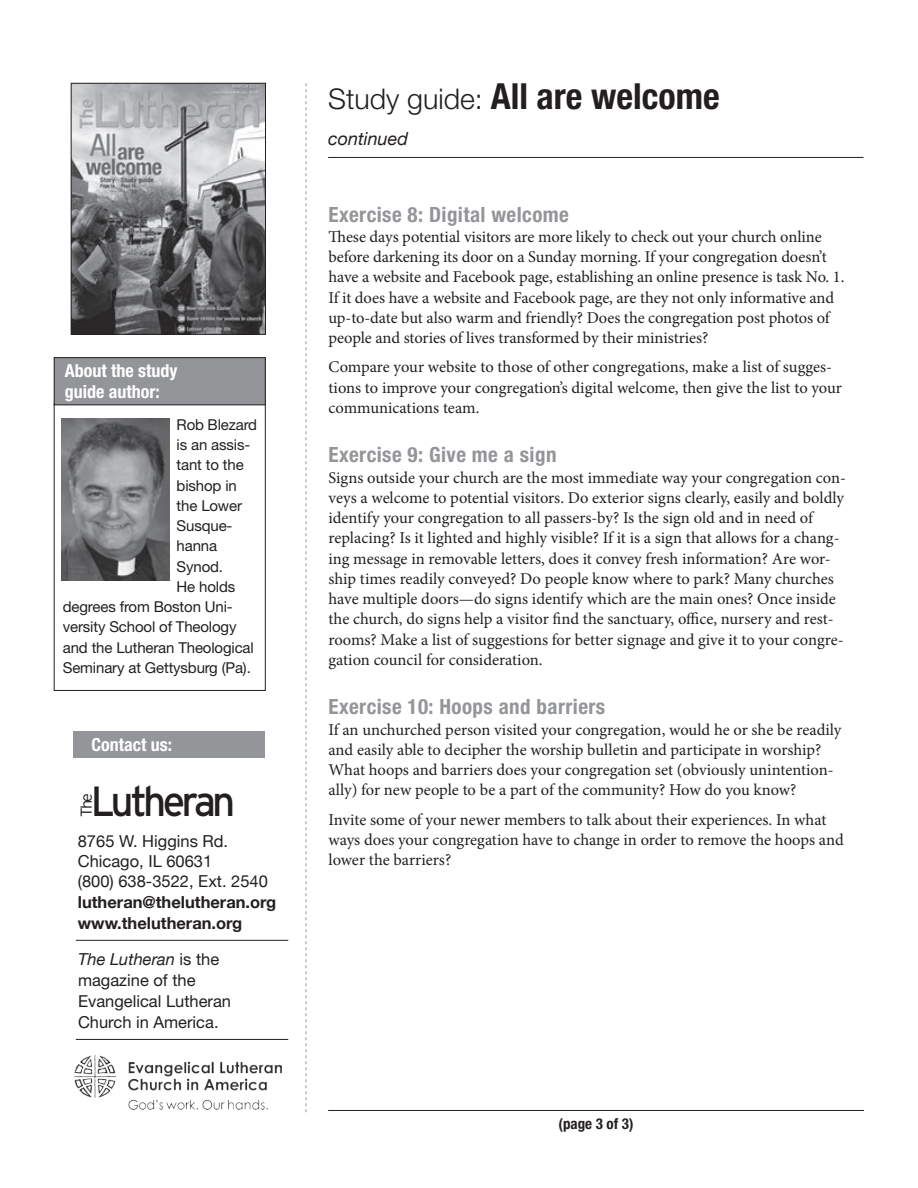
<style>
.page{position:relative;width:918px;height:1188px;background:#fff}
.page>*{position:absolute;margin:0;border:0;box-sizing:border-box;transform-origin:0 0}
.t1{font:42.15px "Interstate";letter-spacing:-.1em;color:#231f20}
.t2{font:700 condensed 36px "Helvetica Neue LT Std";color:#231f20}
.t3{font:700 condensed 21px "Helvetica Neue LT Std";letter-spacing:.02em;color:#939598}
.t4{font:700 condensed 18px/21.6px "Helvetica Neue LT Std";color:#fff}
.t5{font:italic 18px "Helvetica Neue";color:#231f20}
.t6{font:16.5px/20.2px "Minion Pro";letter-spacing:-.005em;color:#231f20}
.t7{font:16.5px/20.2px "Helvetica Neue";color:#231f20}
.t8{font:16.5px/21px "Helvetica Neue LT Std";color:#231f20}
.t9{font:700 16.5px/21.6px "Helvetica Neue";color:#231f20}
.t10{font:italic 16.5px "Helvetica Neue";color:#231f20}
.t11{font:300 15.75px "Interstate";color:#231f20;scale:1.04 1}
.t12{font:15px "Helvetica Neue LT Std";letter-spacing:-.01em;color:#231f20}
.t13{font:700 condensed 15px "Helvetica Neue LT Std";color:#231f20}
.s1{font-family:"Helvetica Neue LT Std";font-style:normal}
.s2{font-weight:300;font-stretch:normal;font-size:28.5px}
</style>
<div class="page">
<hr style="left:328px;top:1110px;width:536px;height:1px;background:#231f20">
<div style="left:74px;top:731px;width:191px;height:27px;background:#939598"></div>
<img style="left:75px;top:1056px;width:206px;height:53px">
<hr style="left:76px;top:1039px;width:212px;height:1px;background:#231f20">
<hr style="left:76px;top:940px;width:212px;height:1px;background:#231f20">
<svg style="left:306px;top:83px;width:1px;height:1029px"></svg>
<hr style="left:328px;top:157px;width:536px;height:1px;background:#231f20">
<img style="left:73px;top:85px;width:191px;height:248px">
<div style="left:71px;top:83px;width:195px;height:252px;border:1px solid #231f20"></div>
<div style="left:54px;top:403px;width:212px;height:288px;border:1px solid #231f20"></div>
<img style="left:61px;top:419px;width:108px;height:162px">
<div style="left:54px;top:358px;width:211px;height:47px;background:#939598"></div>
<div style="left:54px;top:357px;width:212px;height:48px;border:1px solid #231f20"></div>
<p class="t4" style="left:65px;top:359px;width:114px">About the study guide author:</p>
<p class="t12" style="left:177px;top:416px;width:82px">Rob Blezard</p>
<p class="t12" style="left:177px;top:436px;width:75px">is an assis-</p>
<p class="t12" style="left:177px;top:456px;width:69px">tant to the</p>
<p class="t12" style="left:177px;top:476px;width:62px">bishop in</p>
<p class="t12" style="left:177px;top:497px;width:67px">the Lower</p>
<p class="t12" style="left:177px;top:517px;width:57px">Susque-</p>
<p class="t12" style="left:177px;top:537px;width:42px">hanna</p>
<p class="t12" style="left:177px;top:557px;width:48px">Synod.</p>
<p class="t12" style="left:177px;top:578px;width:60px">He holds</p>
<p class="t12" style="left:63px;top:598px;width:171px">degrees from Boston Uni-</p>
<p class="t12" style="left:63px;top:618px;width:175px">versity School of Theology</p>
<p class="t12" style="left:63px;top:638px;width:192px">and the Lutheran Theological</p>
<p class="t12" style="left:63px;top:659px;width:190px">Seminary at Gettysburg (Pa).</p>
<p class="t4" style="left:92px;top:733px;width:82px">Contact us:</p>
<h1 class="t1" style="left:91px;top:778px;width:146px">Lutheran</h1>
<p class="t11" style="left:77px;top:817px;width:25px;rotate:-90deg">The</p>
<p class="t7" style="left:78px;top:832px;width:192px">8765 W. Higgins Rd.<br>Chicago, IL 60631<br>(800) 638-3522, Ext. 2540</p>
<p class="t9" style="left:78px;top:891px;width:200px">lutheran@thelutheran.org www.thelutheran.org</p>
<p class="t10" style="left:78px;top:947px;width:143px">The Lutheran <span class="s1">is the</span></p>
<p class="t8" style="left:78px;top:969px;width:155px">magazine of the<br>Evangelical Lutheran<br>Church in America.</p>
<h2 class="t2" style="left:328px;top:74px;width:393px"><span class="s2">Study guide:</span> All are welcome</h2>
<p class="t5" style="left:328px;top:126px;width:82px">continued</p>
<p class="t3" style="left:328px;top:201px;width:242px">Exercise 8: Digital welcome</p>
<p class="t6" style="left:328px;top:226px;width:518px">These days potential visitors are more likely to check out your church online before darkening its door on a Sunday morning. If your congregation doesn’t have a website and Facebook page, establishing an online presence is task No. 1.<br>If it does have a website and Facebook page, are they not only informative and up-to-date but also warm and friendly? Does the congregation post photos of people and stories of lives transformed by their ministries?</p>
<p class="t6" style="left:328px;top:357px;width:515px">Compare your website to those of other congregations, make a list of sugges&shy;tions to improve your congregation’s digital welcome, then give the list to your communications team.</p>
<p class="t3" style="left:328px;top:442px;width:230px">Exercise 9: Give me a sign</p>
<p class="t6" style="left:328px;top:467px;width:519px">Signs outside your church are the most immediate way your congregation con&shy;veys a welcome to potential visitors. Do exterior signs clearly, easily and boldly identify your congregation to all passers-by? Is the sign old and in need of replacing? Is it lighted and highly visible? If it is a sign that allows for a chang&shy;ing message in removable letters, does it convey fresh information? Are wor&shy;ship times readily conveyed? Do people know where to park? Many churches have multiple doors—do signs identify which are the main ones? Once inside the church, do signs help a visitor find the sanctuary, office, nursery and rest&shy;rooms? Make a list of suggestions for better signage and give it to your congre&shy;gation council for consideration.</p>
<p class="t3" style="left:328px;top:694px;width:278px">Exercise 10: Hoops and barriers</p>
<p class="t6" style="left:328px;top:719px;width:515px">If an unchurched person visited your congregation, would he or she be readily and easily able to decipher the worship bulletin and participate in worship?<br>What hoops and barriers does your congregation set (obviously unintention&shy;ally) for new people to be a part of the community? How do you know?</p>
<p class="t6" style="left:328px;top:809px;width:517px">Invite some of your newer members to talk about their experiences. In what ways does your congregation have to change in order to remove the hoops and lower the barriers?</p>
<p class="t13" style="left:559px;top:1115px;width:76px">(page 3 of 3)</p>
</div>
